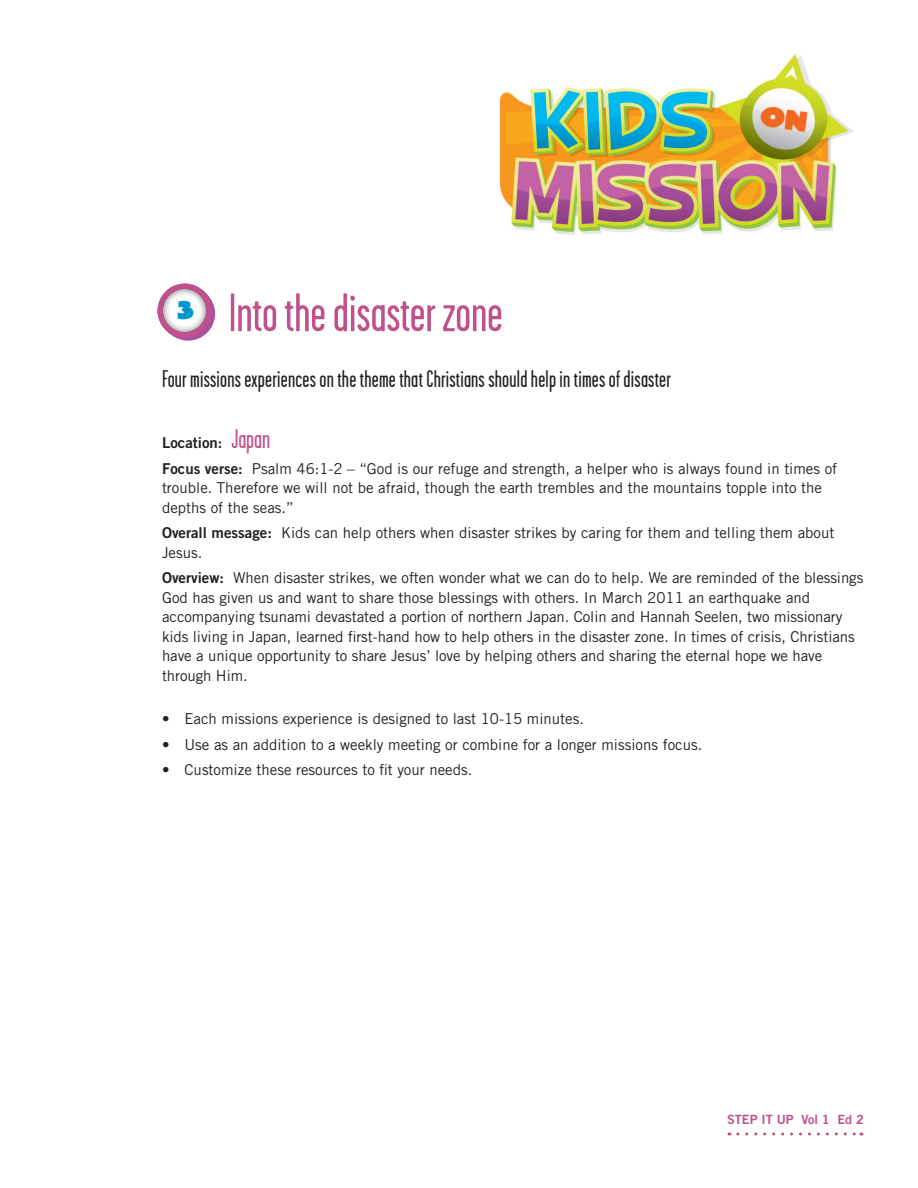
<style>
.page{position:relative;width:918px;height:1188px;background:#fff}
.page>*{position:absolute;margin:0;border:0;box-sizing:border-box;transform-origin:0 0}
.t1{font:54px "Garage Gothic";color:#bf518c}
.t2{font:26.25px "El Grande";color:#0097cf}
.t3{font:24px "Garage Gothic";letter-spacing:.01em;color:#231f20}
.t4{font:15px/19.5px "Trade Gothic LT Std";color:#231f20}
.t5{font:15px "Trade Gothic LT Std Bd 2";color:#231f20}
.t6{font:12.75px "Trade Gothic LT Std Bd 2";color:#bf518c}
.s1{font-family:"Garage Gothic";font-size:27px;color:#bf518c}
.s2{font-family:"Trade Gothic LT Std Bd 2"}
</style>
<div class="page">
<svg style="left:738px;top:1132px;width:124px;height:4px"></svg>
<img style="left:501px;top:54px;width:352px;height:181px">
<svg style="left:158px;top:284px;width:57px;height:57px"></svg>
<div style="left:158px;top:284px;width:54px;height:54px;background:#bf518c;border-radius:50%"></div>
<div style="left:162px;top:288px;width:45px;height:45px;background:#231f20;opacity:.75"></div>
<h1 class="t1" style="left:229px;top:285px;width:276px">Into the disaster zone</h1>
<h3 class="t3" style="left:162px;top:366px;width:510px">Four missions experiences on the theme that Christians should help in times of disaster</h3>
<p class="t5" style="left:162px;top:434px;width:110px">Location: <span class="s1">Japan</span></p>
<p class="t4" style="left:162px;top:458px;width:677px"><span class="s2">Focus verse:</span> Psalm 46:1-2 – “God is our refuge and strength, a helper who is always found in times of trouble. Therefore we will not be afraid, though the earth trembles and the mountains topple into the depths of the seas.”</p>
<p class="t4" style="left:162px;top:523px;width:674px"><span class="s2">Overall message:</span> Kids can help others when disaster strikes by caring for them and telling them about<br>Jesus.</p>
<p class="t4" style="left:162px;top:568px;width:703px"><span class="s2">Overview:</span> When disaster strikes, we often wonder what we can do to help. We are reminded of the blessings God has given us and want to share those blessings with others. In March 2011 an earthquake and accompanying tsunami devastated a portion of northern Japan. Colin and Hannah Seelen, two missionary kids living in Japan, learned first-hand how to help others in the disaster zone. In times of crisis, Christians have a unique opportunity to share Jesus’ love by helping others and sharing the eternal hope we have through Him.</p>
<p class="t4" style="left:162px;top:709px;width:423px">• Each missions experience is designed to last 10-15 minutes.</p>
<p class="t4" style="left:162px;top:734px;width:542px">• Use as an addition to a weekly meeting or combine for a longer missions focus.</p>
<p class="t4" style="left:162px;top:760px;width:312px">• Customize these resources to fit your needs.</p>
<h2 class="t2" style="left:177px;top:293px;width:18px">3</h2>
<p class="t6" style="left:727px;top:1112px;width:138px">STEP IT UP Vol 1 Ed 2</p>
</div>
